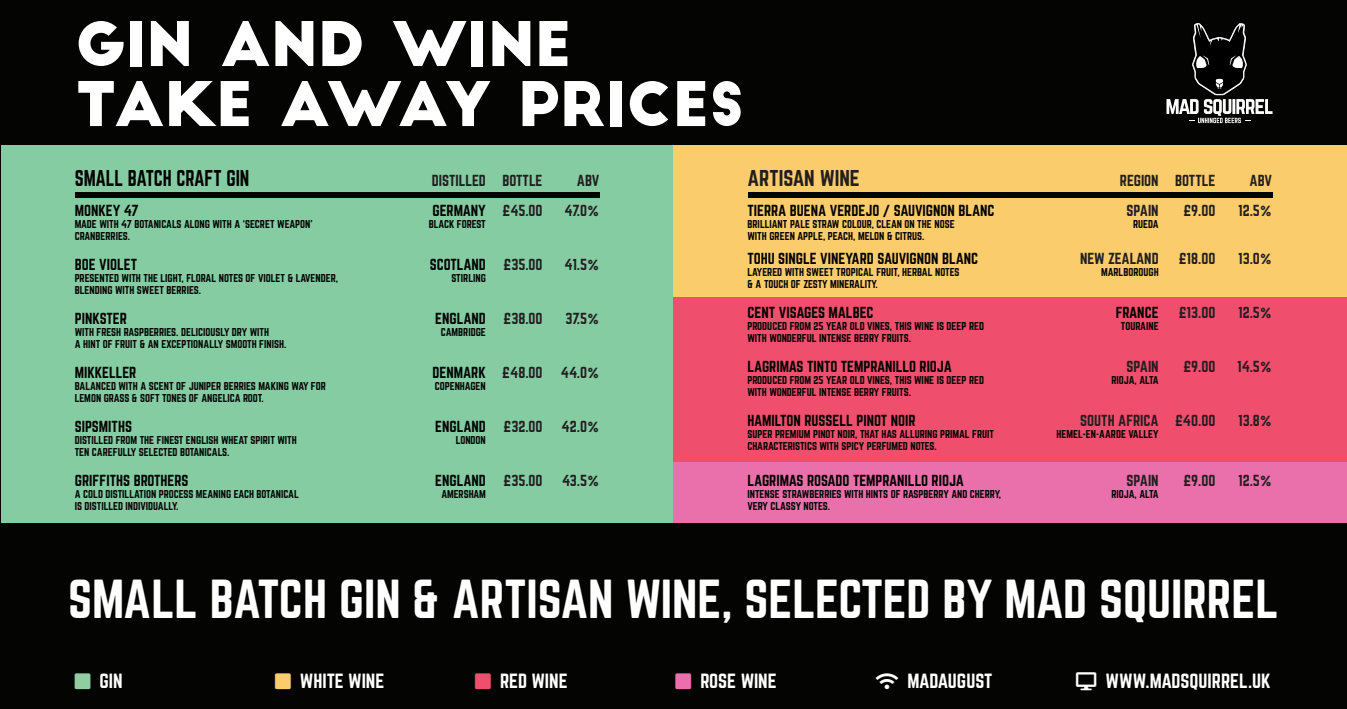
<style>
.page{position:relative;width:1347px;height:709px;background:#fff}
.page>*{position:absolute;margin:0;border:0;box-sizing:border-box;transform-origin:0 0}
.t1{font:60px "Big John";color:#fff}
.t2{font:48px "Norwester";color:#fff}
.t3{font:20px "Norwester";color:#040503;scale:.9 1}
.t4{font:20px "Norwester";color:#231f20}
.t5{font:18px "Norwester";color:#fff}
.t6{font:18px "Norwester";letter-spacing:-.02em;color:#fff}
.t7{font:14px "Norwester";color:#040503}
.t8{font:14px "Norwester";color:#231f20}
.t9{font:10px "Norwester";color:#040503}
.t10{font:10px "Norwester";letter-spacing:-.02em;color:#040503}
.s1{color:#231f20}
</style>
<div class="page">
<div style="left:0;top:0;width:1346px;height:708px;background:#040503"></div>
<div style="left:1px;top:144px;width:672px;height:378px;background:#85cca3"></div>
<div style="left:673px;top:144px;width:673px;height:162px;background:#fbcc6b"></div>
<div style="left:673px;top:298px;width:673px;height:164px;background:#ef4f6c"></div>
<div style="left:673px;top:462px;width:673px;height:60px;background:#ea70ab"></div>
<div style="left:1px;top:660px;width:1345px;height:49px;background:#040503"></div>
<div style="left:75px;top:192px;width:524px;height:6px;background:#040503"></div>
<div style="left:748px;top:192px;width:524px;height:6px;background:#040503"></div>
<svg style="left:1166px;top:23px;width:106px;height:100px"></svg>
<p class="t1" style="left:75px;top:17px;width:498px">GIN AND WINE</p>
<p class="t1" style="left:75px;top:77px;width:671px">TAKE AWAY PRICES</p>
<p class="t3" style="left:75px;top:168px;width:196px">SMALL BATCH CRAFT GIN</p>
<p class="t8" style="left:432px;top:174px;width:112px">DISTILLED BOTTLE</p>
<p class="t8" style="left:577px;top:174px;width:24px">ABV</p>
<p class="t7" style="left:75px;top:204px;width:66px">MONKEY 47</p>
<p class="t7" style="left:432px;top:204px;width:112px">GERMANY <span class="s1">£45.00</span></p>
<p class="t8" style="left:564px;top:204px;width:36px">47.0%</p>
<p class="t9" style="left:75px;top:219px;width:240px">MADE WITH 47 BOTANICALS ALONG WITH A ‘SECRET WEAPON’</p>
<p class="t10" style="left:429px;top:219px;width:59px">BLACK FOREST</p>
<p class="t9" style="left:75px;top:231px;width:57px">CRANBERRIES.</p>
<p class="t7" style="left:75px;top:258px;width:64px">BOE VIOLET</p>
<p class="t7" style="left:430px;top:258px;width:58px">SCOTLAND</p>
<p class="t8" style="left:503px;top:258px;width:40px">£35.00</p>
<p class="t8" style="left:564px;top:258px;width:36px">41.5%</p>
<p class="t9" style="left:75px;top:273px;width:265px">PRESENTED WITH THE LIGHT, FLORAL NOTES OF VIOLET &amp; LAVENDER,</p>
<p class="t9" style="left:451px;top:273px;width:36px">STIRLING</p>
<p class="t9" style="left:75px;top:285px;width:128px">BLENDING WITH SWEET BERRIES.</p>
<p class="t7" style="left:75px;top:312px;width:54px">PINKSTER</p>
<p class="t7" style="left:435px;top:312px;width:52px">ENGLAND</p>
<p class="t8" style="left:503px;top:312px;width:40px">£38.00</p>
<p class="t8" style="left:565px;top:312px;width:35px">37.5%</p>
<p class="t9" style="left:75px;top:327px;width:196px">WITH FRESH RASPBERRIES. DELICIOUSLY DRY WITH</p>
<p class="t9" style="left:441px;top:327px;width:46px">CAMBRIDGE</p>
<p class="t9" style="left:75px;top:339px;width:213px">A HINT OF FRUIT &amp; AN EXCEPTIONALLY SMOOTH FINISH.</p>
<p class="t7" style="left:75px;top:366px;width:63px">MIKKELLER</p>
<p class="t7" style="left:432px;top:366px;width:112px">DENMARK <span class="s1">£48.00</span></p>
<p class="t8" style="left:561px;top:366px;width:40px">44.0%</p>
<p class="t9" style="left:75px;top:381px;width:252px">BALANCED WITH A SCENT OF JUNIPER BERRIES MAKING WAY FOR</p>
<p class="t9" style="left:435px;top:381px;width:53px">COPENHAGEN</p>
<p class="t9" style="left:75px;top:393px;width:190px">LEMON GRASS &amp; SOFT TONES OF ANGELICA ROOT.</p>
<p class="t7" style="left:75px;top:420px;width:59px">SIPSMITHS</p>
<p class="t7" style="left:435px;top:420px;width:52px">ENGLAND</p>
<p class="t8" style="left:503px;top:420px;width:40px">£32.00</p>
<p class="t8" style="left:561px;top:420px;width:39px">42.0%</p>
<p class="t9" style="left:75px;top:435px;width:224px">DISTILLED FROM THE FINEST ENGLISH WHEAT SPIRIT WITH</p>
<p class="t9" style="left:456px;top:435px;width:32px">LONDON</p>
<p class="t9" style="left:75px;top:447px;width:156px">TEN CAREFULLY SELECTED BOTANICALS.</p>
<p class="t7" style="left:75px;top:474px;width:115px">GRIFFITHS BROTHERS</p>
<p class="t7" style="left:435px;top:474px;width:52px">ENGLAND</p>
<p class="t8" style="left:503px;top:474px;width:40px">£35.00</p>
<p class="t8" style="left:562px;top:474px;width:39px">43.5%</p>
<p class="t9" style="left:75px;top:489px;width:226px">A COLD DISTILLATION PROCESS MEANING EACH BOTANICAL</p>
<p class="t9" style="left:441px;top:489px;width:46px">AMERSHAM</p>
<p class="t9" style="left:75px;top:501px;width:105px">IS DISTILLED INDIVIDUALLY.</p>
<p class="t4" style="left:747px;top:168px;width:114px">ARTISAN WINE</p>
<p class="t8" style="left:1119px;top:174px;width:97px">REGION BOTTLE</p>
<p class="t8" style="left:1249px;top:174px;width:24px">ABV</p>
<p class="t7" style="left:747px;top:204px;width:248px">TIERRA BUENA VERDEJO / SAUVIGNON BLANC</p>
<p class="t8" style="left:1126px;top:204px;width:34px">SPAIN</p>
<p class="t8" style="left:1183px;top:204px;width:33px">£9.00</p>
<p class="t8" style="left:1238px;top:204px;width:36px">12.5%</p>
<p class="t9" style="left:747px;top:219px;width:209px">BRILLIANT PALE STRAW COLOUR, CLEAN ON THE NOSE</p>
<p class="t9" style="left:1133px;top:219px;width:27px">RUEDA</p>
<p class="t9" style="left:747px;top:231px;width:179px">WITH GREEN APPLE, PEACH, MELON &amp; CITRUS.</p>
<p class="t7" style="left:747px;top:252px;width:232px">TOHU SINGLE VINEYARD SAUVIGNON BLANC</p>
<p class="t8" style="left:1080px;top:252px;width:80px">NEW ZEALAND</p>
<p class="t8" style="left:1178px;top:252px;width:38px">£18.00</p>
<p class="t8" style="left:1238px;top:252px;width:36px">13.0%</p>
<p class="t9" style="left:747px;top:267px;width:213px">LAYERED WITH SWEET TROPICAL FRUIT, HERBAL NOTES</p>
<p class="t9" style="left:1101px;top:267px;width:59px">MARLBOROUGH</p>
<p class="t9" style="left:747px;top:279px;width:132px">&amp; A TOUCH OF ZESTY MINERALITY.</p>
<p class="t7" style="left:747px;top:306px;width:128px">CENT VISAGES MALBEC</p>
<p class="t7" style="left:1115px;top:306px;width:44px">FRANCE</p>
<p class="t8" style="left:1178px;top:306px;width:38px">£13.00</p>
<p class="t8" style="left:1238px;top:306px;width:36px">12.5%</p>
<p class="t9" style="left:747px;top:321px;width:238px">PRODUCED FROM 25 YEAR OLD VINES, THIS WINE IS DEEP RED</p>
<p class="t9" style="left:1121px;top:321px;width:39px">TOURAINE</p>
<p class="t9" style="left:747px;top:333px;width:165px">WITH WONDERFUL INTENSE BERRY FRUITS.</p>
<p class="t7" style="left:747px;top:360px;width:206px">LAGRIMAS TINTO TEMPRANILLO RIOJA</p>
<p class="t8" style="left:1126px;top:360px;width:34px">SPAIN</p>
<p class="t8" style="left:1183px;top:360px;width:33px">£9.00</p>
<p class="t8" style="left:1237px;top:360px;width:36px">14.5%</p>
<p class="t9" style="left:747px;top:375px;width:238px">PRODUCED FROM 25 YEAR OLD VINES, THIS WINE IS DEEP RED</p>
<p class="t9" style="left:1111px;top:375px;width:49px">RIOJA, ALTA</p>
<p class="t9" style="left:747px;top:387px;width:165px">WITH WONDERFUL INTENSE BERRY FRUITS.</p>
<p class="t7" style="left:747px;top:414px;width:170px">HAMILTON RUSSELL PINOT NOIR</p>
<p class="t8" style="left:1080px;top:414px;width:137px">SOUTH AFRICA £40.00</p>
<p class="t8" style="left:1238px;top:414px;width:36px">13.8%</p>
<p class="t9" style="left:747px;top:429px;width:248px">SUPER PREMIUM PINOT NOIR, THAT HAS ALLURING PRIMAL FRUIT</p>
<p class="t9" style="left:1056px;top:429px;width:104px">HEMEL-EN-AARDE VALLEY</p>
<p class="t9" style="left:747px;top:441px;width:191px">CHARACTERISTICS WITH SPICY PERFUMED NOTES.</p>
<p class="t7" style="left:747px;top:474px;width:218px">LAGRIMAS ROSADO TEMPRANILLO RIOJA</p>
<p class="t8" style="left:1126px;top:474px;width:34px">SPAIN</p>
<p class="t8" style="left:1183px;top:474px;width:33px">£9.00</p>
<p class="t8" style="left:1238px;top:474px;width:36px">12.5%</p>
<p class="t9" style="left:747px;top:489px;width:255px">INTENSE STRAWBERRIES WITH HINTS OF RASPBERRY AND CHERRY,</p>
<p class="t9" style="left:1111px;top:489px;width:49px">RIOJA, ALTA</p>
<p class="t9" style="left:747px;top:501px;width:84px">VERY CLASSY NOTES.</p>
<p class="t2" style="left:68px;top:576px;width:1212px">SMALL BATCH GIN &amp; ARTISAN WINE, SELECTED BY MAD SQUIRREL</p>
<p class="t5" style="left:99px;top:672px;width:25px">GIN</p>
<p class="t5" style="left:300px;top:672px;width:86px">WHITE WINE</p>
<p class="t5" style="left:500px;top:672px;width:69px">RED WINE</p>
<p class="t5" style="left:700px;top:672px;width:78px">ROSE WINE</p>
<p class="t6" style="left:907px;top:672px;width:86px">MADAUGUST</p>
<p class="t5" style="left:1105px;top:672px;width:167px">WWW.MADSQUIRREL.UK</p>
</div>
